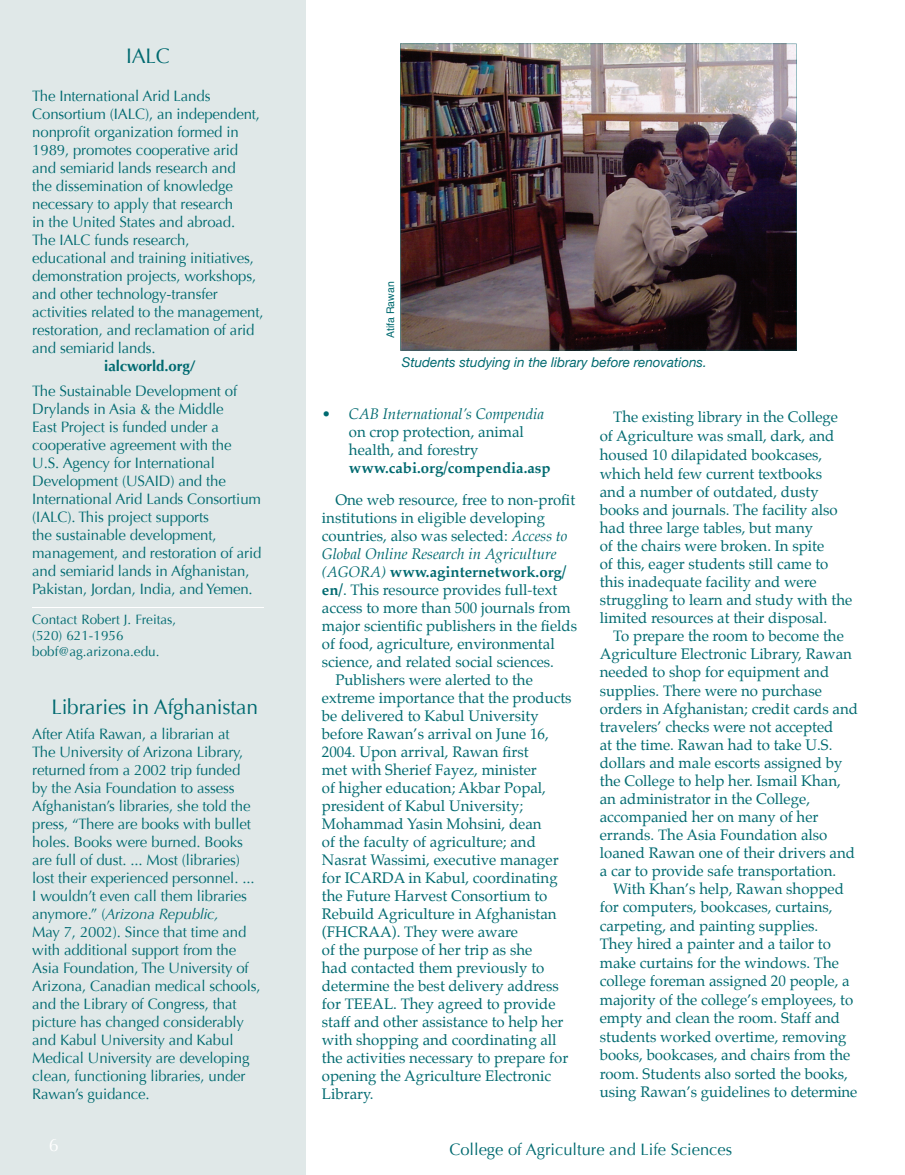
<style>
.page{position:relative;width:905px;height:1175px;background:#fff}
.page>*{position:absolute;margin:0;border:0;box-sizing:border-box;transform-origin:0 0}
.t1{font:21px "Optima";letter-spacing:-.01em;color:#006a70}
.t2{font:18px "Optima";color:#fff}
.t3{font:16.5px "Optima";color:#006a70}
.t4{font:15px/18px "Palatino";color:#006a70}
.t5{font:15px/18px "Optima";letter-spacing:-.01em;color:#006a70}
.t6{font:700 15px "Palatino";color:#006a70}
.t7{font:italic 15px "Palatino";color:#006a70}
.t8{font:700 15px "Optima";letter-spacing:-.01em;color:#006a70}
.t9{font:13.5px/16.2px "Optima";color:#006a70}
.t10{font:italic 13.5px "Helvetica Neue";color:#006a70}
.t11{font:10.5px "Helvetica";color:#006a70}
.s1{font-style:italic}
.s2{font-weight:400;font-style:italic}
.s3{font-weight:700}
</style>
<div class="page">
<div style="left:0;top:0;width:305px;height:1174px;background:#e0e8e8"></div>
<hr style="left:32px;top:607px;width:231px;height:1px;background:#fff">
<img style="left:400px;top:44px;width:396px;height:306px">
<h1 class="t1" style="left:126px;top:44px;width:45px">IALC</h1>
<p class="t5" style="left:32px;top:87px;width:233px">The International Arid Lands<br>Consortium (IALC), an independent, nonprofit organization formed in<br>1989, promotes cooperative arid and semiarid lands research and<br>the dissemination of knowledge necessary to apply that research<br>in the United States and abroad.<br>The IALC funds research, educational and training initiatives, demonstration projects, workshops, and other technology-transfer activities related to the management, restoration, and reclamation of arid and semiarid lands.</p>
<p class="t8" style="left:104px;top:357px;width:93px">ialcworld.org/</p>
<p class="t5" style="left:32px;top:382px;width:230px">The Sustainable Development of<br>Drylands in Asia &amp; the Middle<br>East Project is funded under a cooperative agreement with the<br>U.S. Agency for International<br>Development (USAID) and the<br>International Arid Lands Consortium (IALC). This project supports<br>the sustainable development, management, and restoration of arid and semiarid lands in Afghanistan,<br>Pakistan, Jordan, India, and Yemen.</p>
<p class="t9" style="left:32px;top:611px;width:145px">Contact Robert J. Freitas, (520) 621-1956 bobf@ag.arizona.edu.</p>
<h1 class="t1" style="left:51px;top:694px;width:208px">Libraries in Afghanistan</h1>
<p class="t5" style="left:32px;top:725px;width:230px">After Atifa Rawan, a librarian at<br>The University of Arizona Library, returned from a 2002 trip funded<br>by the Asia Foundation to assess Afghanistan’s libraries, she told the press, “There are books with bullet holes. Books were burned. Books are full of dust. ... Most (libraries) lost their experienced personnel. ...<br>I wouldn’t even call them libraries anymore.” (<span class="s1">Arizona Republic,<br></span>May 7, 2002). Since that time and with additional support from the Asia Foundation, The University of Arizona, Canadian medical schools, and the Library of Congress, that picture has changed considerably and Kabul University and Kabul Medical University are developing clean, functioning libraries, under Rawan’s guidance.</p>
<p class="t2" style="left:49px;top:1134px;width:12px">6</p>
<p class="t11" style="left:383px;top:338px;width:58px;rotate:-90deg">Atifa Rawan</p>
<p class="t10" style="left:401px;top:354px;width:307px">Students studying in the library before renovations.</p>
<p class="t4" style="left:349px;top:406px;width:197px;text-indent:-27px">• <span class="s1">CAB International’s Compendia </span>on crop protection, animal health, and forestry</p>
<p class="t6" style="left:349px;top:458px;width:203px">www.cabi.org/compendia.asp</p>
<p class="t4" style="left:335px;top:491px;width:241px">One web resource, free to non-profit</p>
<p class="t4" style="left:322px;top:509px;width:225px">institutions in eligible developing</p>
<p class="t4" style="left:322px;top:527px;width:247px">countries, also was selected: <span class="s1">Access to</span></p>
<p class="t7" style="left:322px;top:544px;width:236px">Global Online Research in Agriculture</p>
<p class="t6" style="left:322px;top:562px;width:246px"><span class="s2">(AGORA)</span> www.aginternetwork.org/</p>
<p class="t4" style="left:322px;top:581px;width:237px"><span class="s3">en/</span>. This resource provides full-text</p>
<p class="t4" style="left:322px;top:599px;width:250px">access to more than 500 journals from</p>
<p class="t4" style="left:322px;top:617px;width:257px">major scientific publishers in the fields</p>
<p class="t4" style="left:322px;top:635px;width:234px">of food, agriculture, environmental</p>
<p class="t4" style="left:322px;top:653px;width:233px">science, and related social sciences.</p>
<p class="t4" style="left:335px;top:671px;width:199px">Publishers were alerted to the</p>
<p class="t4" style="left:322px;top:689px;width:251px">extreme importance that the products</p>
<p class="t4" style="left:322px;top:707px;width:218px">be delivered to Kabul University</p>
<p class="t4" style="left:322px;top:725px;width:228px">before Rawan’s arrival on June 16,</p>
<p class="t4" style="left:322px;top:743px;width:208px">2004. Upon arrival, Rawan first</p>
<p class="t4" style="left:322px;top:761px;width:216px">met with Sherief Fayez, minister</p>
<p class="t4" style="left:322px;top:779px;width:225px">of higher education; Akbar Popal,</p>
<p class="t4" style="left:322px;top:797px;width:203px">president of Kabul University;</p>
<p class="t4" style="left:322px;top:815px;width:221px">Mohammad Yasin Mohsini, dean</p>
<p class="t4" style="left:322px;top:833px;width:215px">of the faculty of agriculture; and</p>
<p class="t4" style="left:322px;top:851px;width:238px">Nasrat Wassimi, executive manager</p>
<p class="t4" style="left:322px;top:869px;width:237px">for ICARDA in Kabul, coordinating</p>
<p class="t4" style="left:322px;top:887px;width:227px">the Future Harvest Consortium to</p>
<p class="t4" style="left:322px;top:905px;width:236px">Rebuild Agriculture in Afghanistan</p>
<p class="t4" style="left:322px;top:923px;width:198px">(FHCRAA). They were aware</p>
<p class="t4" style="left:322px;top:941px;width:212px">of the purpose of her trip as she</p>
<p class="t4" style="left:322px;top:959px;width:224px">had contacted them previously to</p>
<p class="t4" style="left:322px;top:977px;width:238px">determine the best delivery address</p>
<p class="t4" style="left:322px;top:995px;width:235px">for TEEAL. They agreed to provide</p>
<p class="t4" style="left:322px;top:1013px;width:243px">staff and other assistance to help her</p>
<p class="t4" style="left:322px;top:1031px;width:236px">with shopping and coordinating all</p>
<p class="t4" style="left:322px;top:1049px;width:248px">the activities necessary to prepare for</p>
<p class="t4" style="left:322px;top:1067px;width:231px">opening the Agriculture Electronic</p>
<p class="t4" style="left:322px;top:1085px;width:53px">Library.</p>
<p class="t4" style="left:599px;top:409px;width:254px;text-indent:14px">The existing library in the College of Agriculture was small, dark, and housed 10 dilapidated bookcases, which held few current textbooks<br>and a number of outdated, dusty books and journals. The facility also had three large tables, but many<br>of the chairs were broken. In spite<br>of this, eager students still came to this inadequate facility and were struggling to learn and study with the limited resources at their disposal.</p>
<p class="t4" style="left:599px;top:628px;width:259px;text-indent:13px">To prepare the room to become the Agriculture Electronic Library, Rawan needed to shop for equipment and supplies. There were no purchase orders in Afghanistan; credit cards and travelers’ checks were not accepted<br>at the time. Rawan had to take U.S. dollars and male escorts assigned by the College to help her. Ismail Khan, an administrator in the College, accompanied her on many of her errands. The Asia Foundation also loaned Rawan one of their drivers and a car to provide safe transportation.</p>
<p class="t4" style="left:599px;top:881px;width:259px;line-height:18.5px;text-indent:13px">With Khan’s help, Rawan shopped for computers, bookcases, curtains, carpeting, and painting supplies.<br>They hired a painter and a tailor to make curtains for the windows. The college foreman assigned 20 people, a majority of the college’s employees, to empty and clean the room. Staff and students worked overtime, removing books, bookcases, and chairs from the room. Students also sorted the books, using Rawan’s guidelines to determine</p>
<p class="t3" style="left:449px;top:1139px;width:284px">College of Agriculture and Life Sciences</p>
</div>
